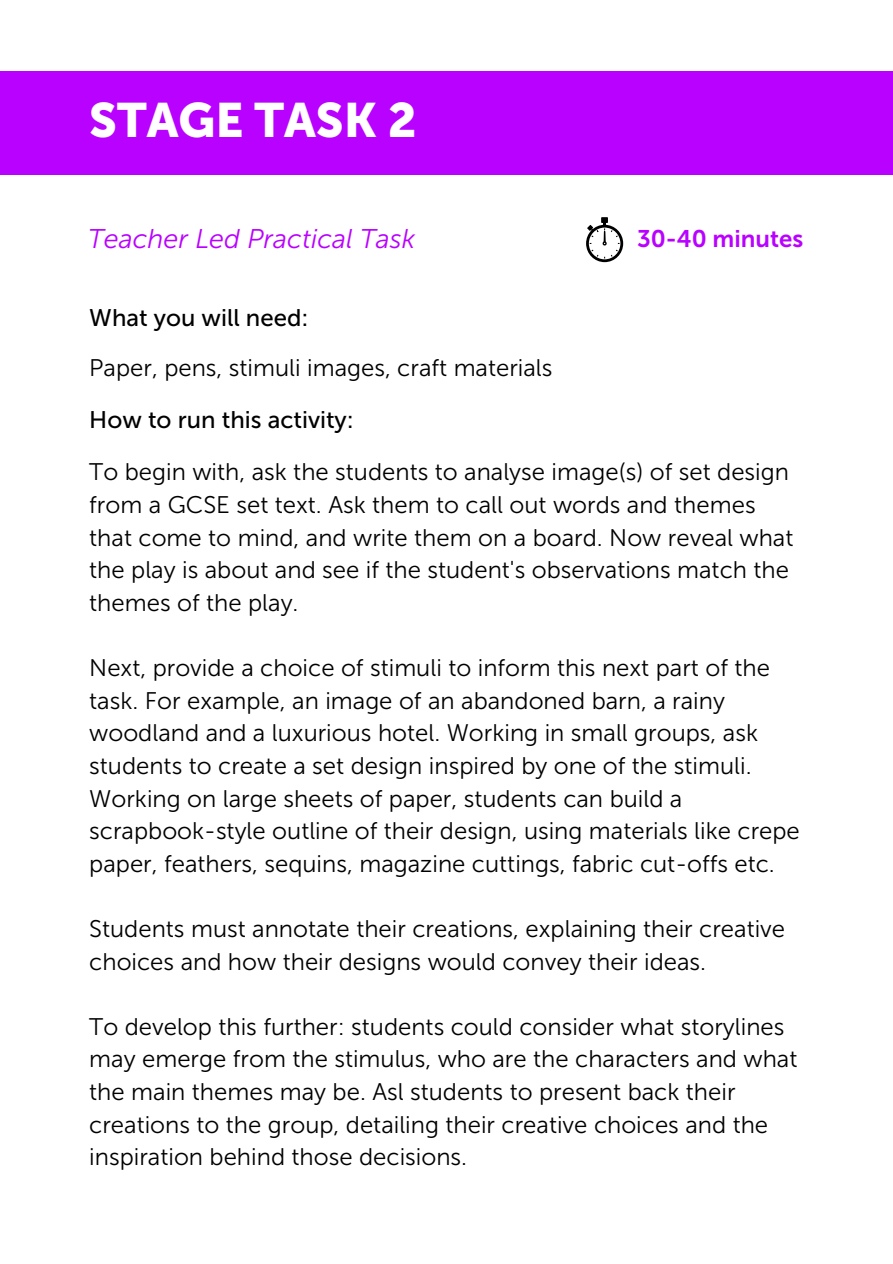
<style>
.page{position:relative;width:893px;height:1264px;background:#fff}
.page>*{position:absolute;margin:0;border:0;box-sizing:border-box;transform-origin:0 0}
.t1{font:48px "Museo Sans 900";color:#fff}
.t2{font:italic 27px "Museo Sans 300";color:#b901ff}
.t3{font:24px/32.5px "Museo Sans 300";color:#000}
.t4{font:24px "Museo Sans 500";color:#000}
.t5{font:24px "Museo Sans 700";color:#b901ff}
</style>
<div class="page">
<div style="left:0;top:71px;width:892px;height:104px;background:#b901ff"></div>
<div style="left:586px;top:225px;width:37px;height:37px;border:3px solid #000;border-radius:50%"></div>
<svg style="left:587px;top:217px;width:32px;height:41px"></svg>
<h1 class="t1" style="left:89px;top:92px;width:329px">STAGE TASK 2</h1>
<p class="t2" style="left:88px;top:223px;width:329px">Teacher Led Practical Task</p>
<p class="t5" style="left:637px;top:224px;width:168px">30-40 minutes</p>
<p class="t4" style="left:89px;top:303px;width:221px">What you will need:</p>
<p class="t3" style="left:89px;top:352px;width:464px">Paper, pens, stimuli images, craft materials</p>
<p class="t4" style="left:89px;top:405px;width:266px">How to run this activity:</p>
<p class="t3" style="left:89px;top:456px;width:705px">To begin with, ask the students to analyse image(s) of set design from a GCSE set text. Ask them to call out words and themes that come to mind, and write them on a board. Now reveal what the play is about and see if the student's observations match the themes of the play.</p>
<p class="t3" style="left:89px;top:651px;width:712px">Next, provide a choice of stimuli to inform this next part of the task. For example, an image of an abandoned barn, a rainy woodland and a luxurious hotel. Working in small groups, ask students to create a set design inspired by one of the stimuli.<br>Working on large sheets of paper, students can build a scrapbook-style outline of their design, using materials like crepe paper, feathers, sequins, magazine cuttings, fabric cut-offs etc.</p>
<p class="t3" style="left:89px;top:912px;width:697px">Students must annotate their creations, explaining their creative choices and how their designs would convey their ideas.</p>
<p class="t3" style="left:89px;top:1010px;width:709px">To develop this further: students could consider what storylines may emerge from the stimulus, who are the characters and what the main themes may be. Asl students to present back their creations to the group, detailing their creative choices and the inspiration behind those decisions.</p>
</div>
